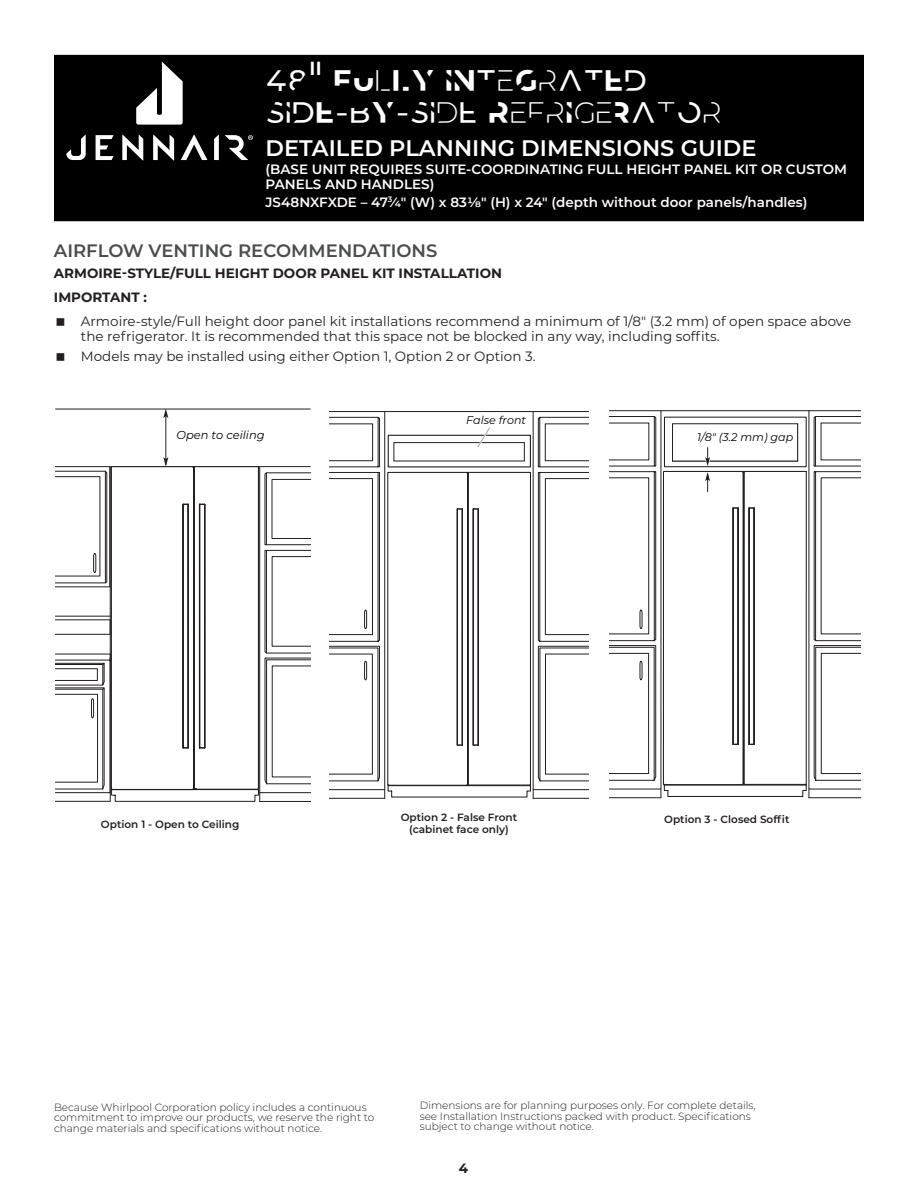
<style>
.page{position:relative;width:918px;height:1188px;background:#fff}
.page>*{position:absolute;margin:0;border:0;box-sizing:border-box;transform-origin:0 0}
.t1{font:36px/31.5px "Jennair Defiant Sans";color:#fff}
.t2{font:600 22.5px "Montserrat";color:#fff}
.JA_Subtopic_header{font:600 18px "Montserrat";color:#4b4c4d}
.t3{font:13.5px/15px "Montserrat";color:#231f20}
.t4{font:600 13.5px/15px "Montserrat";color:#fff}
.t5{font:600 13.5px "Montserrat";color:#fefafc}
.JA_Body_Bold{font:700 13.5px "Montserrat";color:#231f20}
.t6{font:italic 11.4px "Montserrat";color:#000}
.t7{font:italic 11.1px "Montserrat";color:#000}
.t8{font:300 10.5px/10.5px "Montserrat";color:#231f20}
.JA_Callouts{font:600 10.5px/12px "Montserrat";color:#231f20;text-align:center}
.s1{font-family:"ITC Avant Garde Std";font-size:45px}
.s2{font-family:"Montserrat"}
.s3{font-size:9px}
</style>
<div class="page">
<div style="left:54px;top:55px;width:810px;height:166px;background:#000"></div>
<svg style="left:96px;top:135px;width:18px;height:25px"></svg>
<svg style="left:153px;top:135px;width:21px;height:26px"></svg>
<svg style="left:181px;top:135px;width:26px;height:25px"></svg>
<svg style="left:214px;top:135px;width:5px;height:25px"></svg>
<svg style="left:122px;top:135px;width:21px;height:26px"></svg>
<svg style="left:66px;top:135px;width:20px;height:25px"></svg>
<svg style="left:136px;top:62px;width:47px;height:63px"></svg>
<svg style="left:225px;top:135px;width:28px;height:25px"></svg>
<hr style="left:165px;top:415px;width:1px;height:50px;background:#231f20">
<svg style="left:163px;top:409px;width:5px;height:9px"></svg>
<svg style="left:56px;top:457px;width:254px;height:345px"></svg>
<svg style="left:330px;top:411px;width:258px;height:387px"></svg>
<svg style="left:610px;top:410px;width:250px;height:388px"></svg>
<h1 class="t1" style="left:266px;top:67px;width:458px">48<span class="s1">"</span> FULLY INTEGRATED<br>SIDE<span class="s2">-</span>BY<span class="s2">-</span>SIDE REFRIGERATOR</h1>
<h2 class="t2" style="left:266px;top:132px;width:493px">DETAILED PLANNING DIMENSIONS GUIDE</h2>
<p class="t4" style="left:266px;top:161px;width:583px">(BASE UNIT REQUIRES SUITE-COORDINATING FULL HEIGHT PANEL KIT OR CUSTOM<br>PANELS AND HANDLES)</p>
<p class="t5" style="left:266px;top:192px;width:544px">JS48NXFXDE – 47<sup>3</sup>⁄<span class="s3">4</span>" (W) x 831/8" (H) x 24" (depth without door panels/handles)</p>
<p class="JA_Subtopic_header" style="left:54px;top:238px;width:385px">AIRFLOW VENTING RECOMMENDATIONS</p>
<p class="JA_Body_Bold" style="left:54px;top:264px;width:450px">ARMOIRE-STYLE/FULL HEIGHT DOOR PANEL KIT INSTALLATION</p>
<p class="JA_Body_Bold" style="left:54px;top:288px;width:95px">IMPORTANT :</p>
<p class="t3" style="left:81px;top:314px;width:772px">Armoire-style/Full height door panel kit installations recommend a minimum of 1/8" (3.2 mm) of open space above the refrigerator. It is recommended that this space not be blocked in any way, including soffits.</p>
<p class="t3" style="left:81px;top:348px;width:456px">Models may be installed using either Option 1, Option 2 or Option 3.</p>
<p class="t6" style="left:176px;top:427px;width:90px">Open to ceiling</p>
<p class="t7" style="left:466px;top:413px;width:61px">False front</p>
<p class="t7" style="left:697px;top:430px;width:98px">1/8" (3.2 mm) gap</p>
<p class="JA_Callouts" style="left:101px;top:818px;width:140px">Option 1 - Open to Ceiling</p>
<p class="JA_Callouts" style="left:401px;top:811px;width:118px">Option 2 - False Front (cabinet face only)</p>
<p class="JA_Callouts" style="left:664px;top:812px;width:127px">Option 3 - Closed Soffit</p>
<p class="t8" style="left:54px;top:1101px;width:322px">Because Whirlpool Corporation policy includes a continuous commitment to improve our products, we reserve the right to change materials and specifications without notice.</p>
<p class="t8" style="left:420px;top:1100px;width:338px">Dimensions are for planning purposes only. For complete details, see Installation Instructions packed with product. Specifications subject to change without notice.</p>
<p class="JA_Body_Bold" style="left:459px;top:1159px;width:11px">4</p>
</div>
